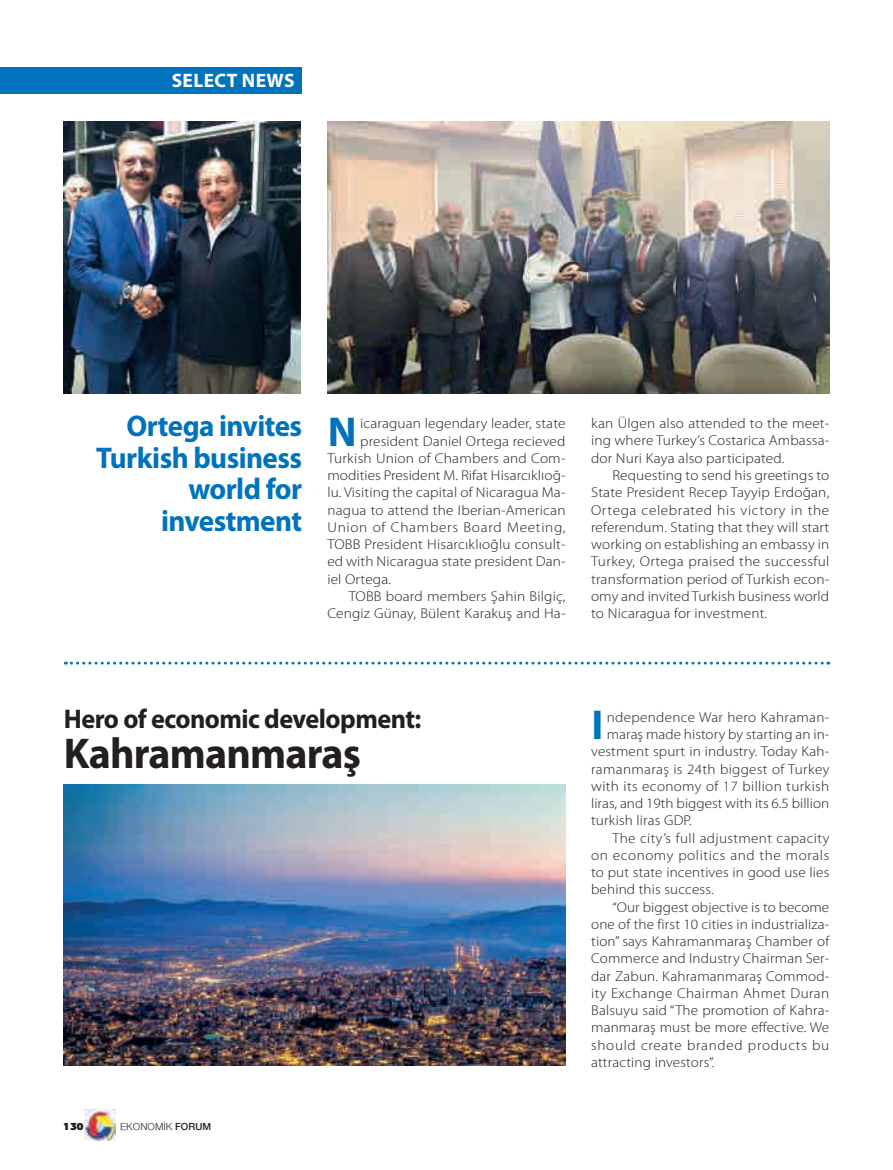
<style>
.page{position:relative;width:893px;height:1170px;background:#fff}
.page>*{position:absolute;margin:0;border:0;box-sizing:border-box;transform-origin:0 0}
.t1{font:700 43.2px "Myriad Pro";letter-spacing:-.02em;color:#231f20}
.t2{font:700 41.85px "Myriad Pro";color:#0073bc}
.t3{font:700 30px/31.5px "Myriad Pro";letter-spacing:-.02em;color:#0073bc;text-align:right}
.t4{font:700 27px "Myriad Pro";letter-spacing:-.02em;color:#231f20}
.t5{font:700 19.5px "Myriad Pro";letter-spacing:.02em;color:#fff}
.t6{font:300 14.25px/17.2px "Myriad Pro";letter-spacing:.01em;color:#231f20;text-align:justify;scale:1.07 1}
.t7{font:300 14.25px "Myriad Pro";letter-spacing:.01em;color:#231f20;scale:1.06 1}
.t8{font:300 14.25px "Myriad Pro";letter-spacing:.04em;color:#231f20;scale:1.06 1}
.t9{font:300 14.25px "Myriad Pro";letter-spacing:.045em;color:#231f20;scale:1.06 1}
.t10{font:300 14.25px "Myriad Pro";letter-spacing:.045em;color:#231f20;scale:1.07 1}
.t11{font:10.5px "Nimbus Sans Novus";color:#231f20}
.t12{font:900 10.5px "PF Agora Sans Pro";color:#231f20}
.s1{font-weight:600}
</style>
<div class="page">
<img style="left:84px;top:1109px;width:32px;height:31px">
<div style="left:0;top:67px;width:302px;height:26px;background:#0073bc"></div>
<img style="left:64px;top:784px;width:502px;height:281px">
<svg style="left:65px;top:661px;width:764px;height:3px"></svg>
<img style="left:327px;top:121px;width:502px;height:272px">
<img style="left:64px;top:121px;width:237px;height:272px">
<h3 class="t5" style="left:172px;top:73px;width:125px">SELECT NEWS</h3>
<h3 class="t3" style="left:96px;top:412px;width:208px">Ortega invites<br>Turkish business world for investment</h3>
<h2 class="t2" style="left:328px;top:415px;width:30px">N</h2>
<p class="t6" style="left:360px;top:416px;width:194px">icaraguan legendary leader, state</p>
<p class="t6" style="left:360px;top:433px;width:193px">president Daniel Ortega recieved</p>
<p class="t6" style="left:327px;top:450px;width:224px">Turkish Union of Chambers and Com-</p>
<p class="t6" style="left:327px;top:468px;width:224px">modities President M. Rifat Hisarcıklıoğ-</p>
<p class="t6" style="left:327px;top:485px;width:224px">lu. Visiting the capital of Nicaragua Ma-</p>
<p class="t6" style="left:327px;top:502px;width:224px">nagua to attend the Iberian-American</p>
<p class="t10" style="left:327px;top:521px;width:224px">Union of Chambers Board Meeting,</p>
<p class="t6" style="left:327px;top:536px;width:224px">TOBB President Hisarcıklıoğlu consult-</p>
<p class="t6" style="left:327px;top:554px;width:224px">ed with Nicaragua state president Dan-</p>
<p class="t6" style="left:327px;top:571px;width:61px">iel Ortega.</p>
<p class="t6" style="left:349px;top:588px;width:204px">TOBB board members Şahin Bilgiç,</p>
<p class="t6" style="left:327px;top:605px;width:224px">Cengiz Günay, Bülent Karakuş and Ha-</p>
<p class="t6" style="left:591px;top:416px;width:224px">kan Ülgen also attended to the meet&shy;ing where Turkey’s Costarica Ambassa&shy;dor Nuri Kaya also participated.</p>
<p class="t6" style="left:591px;top:467px;width:224px;text-indent:21px">Requesting to send his greetings to State President Recep Tayyip Erdoğan, Ortega celebrated his victory in the referendum. Stating that they will start working on establishing an embassy in Turkey, Ortega praised the successful transformation period of Turkish econ&shy;omy and invited Turkish business world to Nicaragua for investment.</p>
<h3 class="t4" style="left:64px;top:709px;width:359px">Hero of economic development:</h3>
<h1 class="t1" style="left:64px;top:737px;width:298px">Kahramanmaraş</h1>
<p class="t12" style="left:63px;top:1122px;width:22px">130</p>
<p class="t11" style="left:120px;top:1120px;width:93px">EKONOMİK <span class="s1">FORUM</span></p>
<h2 class="t2" style="left:592px;top:709px;width:13px">I</h2>
<p class="t7" style="left:607px;top:711px;width:211px">ndependence War hero Kahraman-</p>
<p class="t7" style="left:607px;top:728px;width:211px">maraş made history by starting an in-</p>
<p class="t7" style="left:591px;top:746px;width:226px">vestment spurt in industry. Today Kah-</p>
<p class="t7" style="left:591px;top:763px;width:226px">ramanmaraş is 24th biggest of Turkey</p>
<p class="t7" style="left:591px;top:780px;width:226px">with its economy of 17 billion turkish</p>
<p class="t7" style="left:591px;top:797px;width:226px">liras, and 19th biggest with its 6.5 billion</p>
<p class="t7" style="left:591px;top:815px;width:96px">turkish liras GDP.</p>
<p class="t7" style="left:612px;top:832px;width:206px">The city’s full adjustment capacity</p>
<p class="t8" style="left:591px;top:849px;width:226px">on economy politics and the morals</p>
<p class="t7" style="left:591px;top:866px;width:226px">to put state incentives in good use lies</p>
<p class="t7" style="left:591px;top:884px;width:117px">behind this success.</p>
<p class="t7" style="left:612px;top:901px;width:206px">“Our biggest objective is to become</p>
<p class="t7" style="left:591px;top:918px;width:226px">one of the first 10 cities in industrializa-</p>
<p class="t7" style="left:591px;top:935px;width:226px">tion” says Kahramanmaraş Chamber of</p>
<p class="t7" style="left:591px;top:952px;width:226px">Commerce and Industry Chairman Ser-</p>
<p class="t7" style="left:591px;top:970px;width:226px">dar Zabun. Kahramanmaraş Commod-</p>
<p class="t7" style="left:591px;top:987px;width:226px">ity Exchange Chairman Ahmet Duran</p>
<p class="t7" style="left:591px;top:1004px;width:226px">Balsuyu said “The promotion of Kahra-</p>
<p class="t7" style="left:591px;top:1021px;width:226px">manmaraş must be more effective. We</p>
<p class="t9" style="left:591px;top:1039px;width:226px">should create branded products bu</p>
<p class="t7" style="left:591px;top:1056px;width:118px">attracting investors”.</p>
</div>
